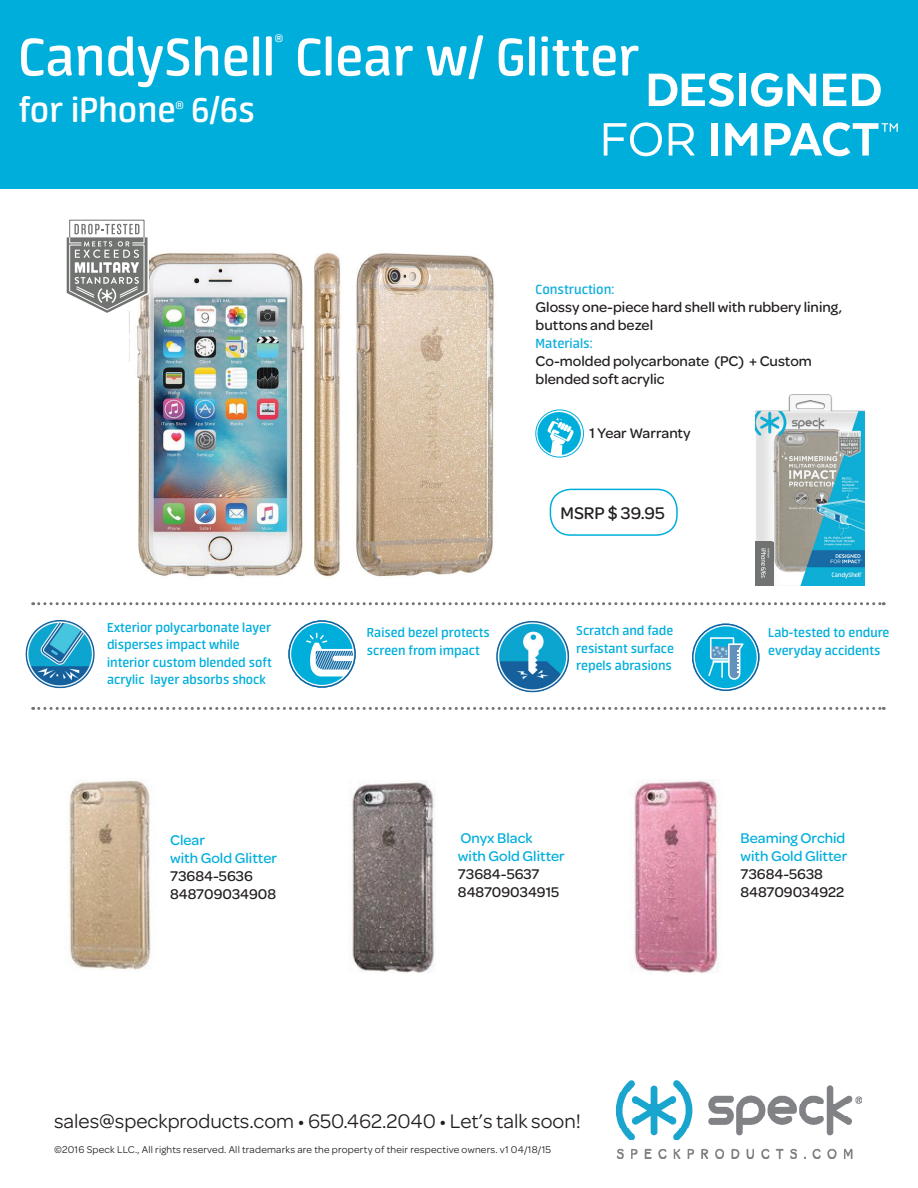
<style>
.page{position:relative;width:918px;height:1188px;background:#fff}
.page>*{position:absolute;margin:0;border:0;box-sizing:border-box;transform-origin:0 0}
.t1{font:600 60px "Neuron";color:#fff}
.t2{font:600 39px "Neuron";color:#fff}
.t3{font:21px "Omnes";color:#231f20}
.t4{font:500 18px "Omnes";color:#231f20}
.t5{font:500 15px/18px "Omnes";color:#231f20}
.t6{font:500 15px/18px "Omnes";color:#00aedc}
.t7{font:600 15px "Neuron";color:#13afdd}
.t8{font:600 14.55px/17.5px "Neuron";color:#00aedc}
.t9{font:10.5px "Omnes";letter-spacing:.02em;color:#231f20}
.t10{font:600 8.7px "Neuron";color:#fff}
</style>
<div class="page">
<div style="left:0;top:0;width:918px;height:189px;background:#00aedc"></div>
<img style="left:617px;top:1081px;width:244px;height:77px">
<svg style="left:535px;top:409px;width:49px;height:46px"></svg>
<svg style="left:33px;top:602px;width:851px;height:3px"></svg>
<svg style="left:33px;top:707px;width:851px;height:3px"></svg>
<img style="left:755px;top:394px;width:110px;height:192px">
<svg style="left:649px;top:73px;width:85px;height:34px"></svg>
<div style="left:739px;top:74px;width:7px;height:32px;background:#fff"></div>
<svg style="left:751px;top:73px;width:65px;height:34px"></svg>
<svg style="left:823px;top:74px;width:23px;height:32px"></svg>
<svg style="left:852px;top:74px;width:29px;height:32px"></svg>
<svg style="left:604px;top:122px;width:58px;height:34px"></svg>
<svg style="left:669px;top:123px;width:25px;height:33px"></svg>
<div style="left:711px;top:123px;width:7px;height:33px;background:#fff"></div>
<svg style="left:725px;top:123px;width:32px;height:33px"></svg>
<svg style="left:765px;top:122px;width:133px;height:34px"></svg>
<svg style="left:288px;top:620px;width:68px;height:68px"></svg>
<svg style="left:692px;top:624px;width:67px;height:67px"></svg>
<img style="left:496px;top:621px;width:74px;height:72px">
<img style="left:25px;top:620px;width:70px;height:69px">
<img style="left:755px;top:542px;width:19px;height:44px">
<img style="left:137px;top:252px;width:357px;height:325px">
<svg style="left:66px;top:219px;width:84px;height:97px"></svg>
<img style="left:632px;top:779px;width:87px;height:194px">
<img style="left:352px;top:781px;width:84px;height:192px">
<img style="left:69px;top:778px;width:82px;height:192px">
<div style="left:550px;top:489px;width:128px;height:47px;border:2px solid #00aedc;border-radius:20px"></div>
<p class="t10" style="left:275px;top:33px;width:9px">®</p>
<h1 class="t1" style="left:18px;top:24px;width:622px">CandyShell Clear w/ Glitter</h1>
<h2 class="t2" style="left:18px;top:89px;width:238px">for iPhone 6/6s</h2>
<p class="t10" style="left:176px;top:101px;width:9px">®</p>
<p class="t7" style="left:536px;top:281px;width:80px">Construction:</p>
<p class="t5" style="left:536px;top:297px;width:308px">Glossy one-piece hard shell with rubbery lining, buttons and bezel</p>
<p class="t7" style="left:536px;top:335px;width:58px">Materials:</p>
<p class="t5" style="left:536px;top:351px;width:278px">Co-molded polycarbonate (PC) + Custom blended soft acrylic</p>
<p class="t5" style="left:590px;top:423px;width:103px">1 Year Warranty</p>
<p class="t4" style="left:561px;top:501px;width:106px">MSRP $ 39.95</p>
<p class="t8" style="left:107px;top:618px;width:166px">Exterior polycarbonate layer disperses impact while interior custom blended soft acrylic layer absorbs shock</p>
<p class="t8" style="left:367px;top:624px;width:124px">Raised bezel protects screen from impact</p>
<p class="t8" style="left:768px;top:624px;width:123px">Lab-tested to endure everyday accidents</p>
<p class="t8" style="left:576px;top:622px;width:99px;text-align:justify">Scratch and fade resistant surface repels abrasions</p>
<p class="t6" style="left:170px;top:830px;width:108px">Clear<br>with Gold Glitter</p>
<p class="t5" style="left:170px;top:866px;width:108px">73684-5636<br>848709034908</p>
<p class="t6" style="left:458px;top:828px;width:108px">Onyx Black<br>with Gold Glitter</p>
<p class="t5" style="left:458px;top:864px;width:103px">73684-5637<br>848709034915</p>
<h3 class="t3" style="left:54px;top:1107px;width:529px">sales@speckproducts.com • 650.462.2040 • Let’s talk soon!</h3>
<p class="t9" style="left:54px;top:1142px;width:499px">©2016 Speck LLC., All rights reserved. All trademarks are the property of their respective owners. v1 04/18/15</p>
<p class="t6" style="left:740px;top:828px;width:108px">Beaming Orchid with Gold Glitter</p>
<p class="t5" style="left:740px;top:864px;width:105px">73684-5638<br>848709034922</p>
</div>
